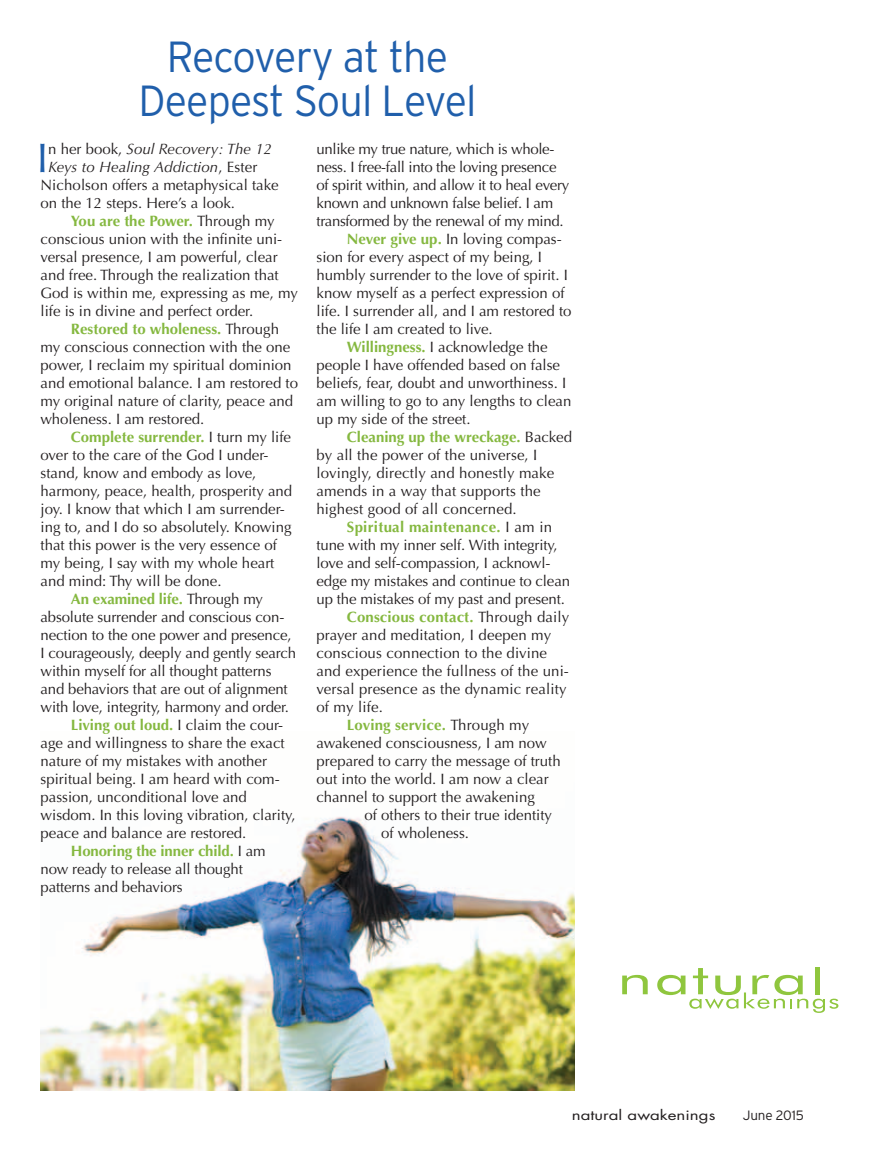
<style>
.page{position:relative;width:891px;height:1161px;background:#fff}
.page>*{position:absolute;margin:0;border:0;box-sizing:border-box;transform-origin:0 0}
.t1{font:300 43.5px/43.5px "Interstate";letter-spacing:-.02em;color:#205fab;text-align:center;scale:.95 1}
.t2{font:41.25px "Optima";color:#205fab}
.t3{font:15px "Optima";color:#231f20}
.t4{font:700 15px "Optima";color:#85b840}
.t5{font:15px "Optima";letter-spacing:-.02em;color:#231f20}
.t6{font:italic 15px "Optima";color:#231f20}
.t7{font:700 15px "Optima";letter-spacing:.02em;color:#85b840}
.t8{font:13.5px "Futura Std";color:#231f20;scale:1.25 1}
.t9{font:300 13.5px "Interstate";letter-spacing:-.01em;color:#231f20}
.s1{font-style:normal}
.s2{font-weight:400;color:#231f20}
.s3{font-weight:700;color:#85b840}
</style>
<div class="page">
<img style="left:40px;top:817px;width:534px;height:274px">
<svg style="left:622px;top:975px;width:26px;height:19px"></svg>
<div style="left:815px;top:967px;width:5px;height:27px;background:#8fc63e"></div>
<svg style="left:657px;top:968px;width:181px;height:45px"></svg>
<p class="t1" style="left:138px;top:35px;width:357px">Recovery at the<br>Deepest Soul Level</p>
<p class="t2" style="left:37px;top:134px;width:13px">I</p>
<p class="t6" style="left:48px;top:140px;width:225px"><span class="s1">n her book,</span> Soul Recovery: The 12</p>
<p class="t6" style="left:48px;top:158px;width:211px">Keys to Healing Addiction<span class="s1">, Ester</span></p>
<p class="t3" style="left:41px;top:176px;width:240px">Nicholson offers a metaphysical take</p>
<p class="t3" style="left:41px;top:194px;width:196px">on the 12 steps. Here’s a look.</p>
<p class="t4" style="left:71px;top:212px;width:205px">You are the Power. <span class="s2">Through my</span></p>
<p class="t3" style="left:41px;top:230px;width:243px">conscious union with the infinite uni-</p>
<p class="t3" style="left:41px;top:248px;width:239px">versal presence, I am powerful, clear</p>
<p class="t3" style="left:41px;top:266px;width:240px">and free. Through the realization that</p>
<p class="t3" style="left:41px;top:284px;width:259px">God is within me, expressing as me, my</p>
<p class="t3" style="left:41px;top:302px;width:214px">life is in divine and perfect order.</p>
<p class="t4" style="left:71px;top:320px;width:210px">Restored to wholeness. <span class="s2">Through</span></p>
<p class="t3" style="left:41px;top:338px;width:251px">my conscious connection with the one</p>
<p class="t3" style="left:41px;top:356px;width:253px">power, I reclaim my spiritual dominion</p>
<p class="t3" style="left:41px;top:374px;width:259px">and emotional balance. I am restored to</p>
<p class="t3" style="left:41px;top:392px;width:254px">my original nature of clarity, peace and</p>
<p class="t3" style="left:41px;top:410px;width:165px">wholeness. I am restored.</p>
<p class="t4" style="left:71px;top:428px;width:222px">Complete surrender. <span class="s2">I turn my life</span></p>
<p class="t3" style="left:41px;top:446px;width:230px">over to the care of the God I under-</p>
<p class="t3" style="left:41px;top:464px;width:217px">stand, know and embody as love,</p>
<p class="t3" style="left:41px;top:482px;width:253px">harmony, peace, health, prosperity and</p>
<p class="t3" style="left:41px;top:500px;width:246px">joy. I know that which I am surrender-</p>
<p class="t3" style="left:41px;top:518px;width:253px">ing to, and I do so absolutely. Knowing</p>
<p class="t3" style="left:41px;top:536px;width:238px">that this power is the very essence of</p>
<p class="t3" style="left:41px;top:554px;width:235px">my being, I say with my whole heart</p>
<p class="t3" style="left:41px;top:572px;width:183px">and mind: Thy will be done.</p>
<p class="t4" style="left:71px;top:590px;width:194px">An examined life. <span class="s2">Through my</span></p>
<p class="t3" style="left:41px;top:608px;width:245px">absolute surrender and conscious con-</p>
<p class="t3" style="left:41px;top:626px;width:253px">nection to the one power and presence,</p>
<p class="t3" style="left:41px;top:644px;width:257px">I courageously, deeply and gently search</p>
<p class="t3" style="left:41px;top:662px;width:233px">within myself for all thought patterns</p>
<p class="t3" style="left:41px;top:680px;width:249px">and behaviors that are out of alignment</p>
<p class="t3" style="left:41px;top:698px;width:250px">with love, integrity, harmony and order.</p>
<p class="t4" style="left:71px;top:716px;width:214px">Living out loud. <span class="s2">I claim the cour-</span></p>
<p class="t3" style="left:41px;top:734px;width:246px">age and willingness to share the exact</p>
<p class="t3" style="left:41px;top:752px;width:228px">nature of my mistakes with another</p>
<p class="t3" style="left:41px;top:770px;width:241px">spiritual being. I am heard with com-</p>
<p class="t3" style="left:41px;top:788px;width:208px">passion, unconditional love and</p>
<p class="t3" style="left:41px;top:806px;width:257px">wisdom. In this loving vibration, clarity,</p>
<p class="t3" style="left:41px;top:824px;width:207px">peace and balance are restored.</p>
<p class="t4" style="left:71px;top:842px;width:196px">Honoring the inner child. <span class="s2">I am</span></p>
<p class="t3" style="left:41px;top:860px;width:204px">now ready to release all thought</p>
<p class="t3" style="left:41px;top:878px;width:144px">patterns and behaviors</p>
<p class="t5" style="left:317px;top:141px;width:240px">unlike my true nature, which is whole-</p>
<p class="t5" style="left:317px;top:159px;width:242px">ness. I free-fall into the loving presence</p>
<p class="t5" style="left:317px;top:177px;width:254px">of spirit within, and allow it to heal every</p>
<p class="t5" style="left:317px;top:195px;width:238px">known and unknown false belief. I am</p>
<p class="t5" style="left:317px;top:213px;width:249px">transformed by the renewal of my mind.</p>
<p class="t3" style="left:347px;top:231px;width:216px"><span class="s3">Never give up.</span> In loving compas-</p>
<p class="t3" style="left:317px;top:249px;width:227px">sion for every aspect of my being, I</p>
<p class="t3" style="left:317px;top:267px;width:253px">humbly surrender to the love of spirit. I</p>
<p class="t3" style="left:317px;top:285px;width:250px">know myself as a perfect expression of</p>
<p class="t3" style="left:317px;top:303px;width:257px">life. I surrender all, and I am restored to</p>
<p class="t3" style="left:317px;top:321px;width:178px">the life I am created to live.</p>
<p class="t3" style="left:347px;top:339px;width:202px"><span class="s3">Willingness.</span> I acknowledge the</p>
<p class="t3" style="left:317px;top:357px;width:245px">people I have offended based on false</p>
<p class="t3" style="left:317px;top:375px;width:251px">beliefs, fear, doubt and unworthiness. I</p>
<p class="t3" style="left:317px;top:393px;width:256px">am willing to go to any lengths to clean</p>
<p class="t3" style="left:317px;top:411px;width:156px">up my side of the street.</p>
<p class="t4" style="left:347px;top:429px;width:227px">Cleaning up the wreckage. <span class="s2">Backed</span></p>
<p class="t3" style="left:317px;top:447px;width:222px">by all the power of the universe, I</p>
<p class="t3" style="left:317px;top:465px;width:239px">lovingly, directly and honestly make</p>
<p class="t3" style="left:317px;top:483px;width:226px">amends in a way that supports the</p>
<p class="t3" style="left:317px;top:501px;width:202px">highest good of all concerned.</p>
<p class="t7" style="left:347px;top:519px;width:207px">Spiritual maintenance. <span class="s2">I am in</span></p>
<p class="t3" style="left:317px;top:537px;width:243px">tune with my inner self. With integrity,</p>
<p class="t3" style="left:317px;top:555px;width:236px">love and self-compassion, I acknowl-</p>
<p class="t3" style="left:317px;top:573px;width:255px">edge my mistakes and continue to clean</p>
<p class="t3" style="left:317px;top:591px;width:250px">up the mistakes of my past and present.</p>
<p class="t4" style="left:347px;top:609px;width:224px">Conscious contact. <span class="s2">Through daily</span></p>
<p class="t3" style="left:317px;top:627px;width:236px">prayer and meditation, I deepen my</p>
<p class="t3" style="left:317px;top:645px;width:232px">conscious connection to the divine</p>
<p class="t3" style="left:317px;top:663px;width:254px">and experience the fullness of the uni-</p>
<p class="t3" style="left:317px;top:681px;width:252px">versal presence as the dynamic reality</p>
<p class="t3" style="left:317px;top:699px;width:68px">of my life.</p>
<p class="t4" style="left:347px;top:717px;width:184px">Loving service. <span class="s2">Through my</span></p>
<p class="t3" style="left:317px;top:735px;width:232px">awakened consciousness, I am now</p>
<p class="t3" style="left:317px;top:753px;width:246px">prepared to carry the message of truth</p>
<p class="t3" style="left:317px;top:771px;width:234px">out into the world. I am now a clear</p>
<p class="t3" style="left:317px;top:789px;width:220px">channel to support the awakening</p>
<p class="t3" style="left:365px;top:807px;width:189px">of others to their true identity</p>
<p class="t3" style="left:381px;top:825px;width:90px">of wholeness.</p>
<p class="t8" style="left:572px;top:1107px;width:116px">natural awakenings</p>
<p class="t9" style="left:743px;top:1108px;width:63px">June 2015</p>
</div>
